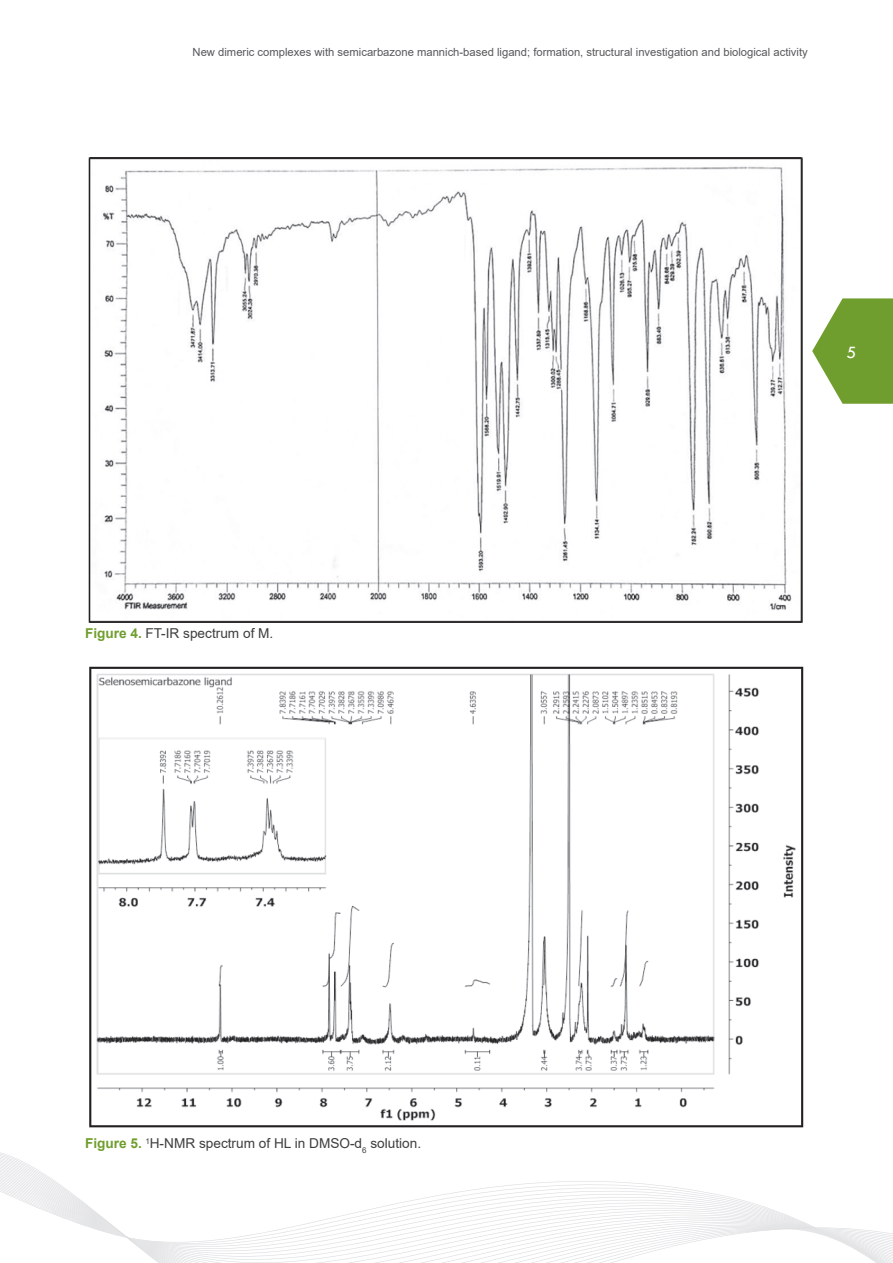
<style>
.page{position:relative;width:893px;height:1263px;background:#fff}
.page>*{position:absolute;margin:0;border:0;box-sizing:border-box;transform-origin:0 0}
.t1{font:18px "Tw Cen";color:#fff}
.t2{font:13.65px "Arial";color:#3e3e3f}
.t3{font:11.25px "Arial";color:#57585a}
.s1{font-weight:700;color:#709e2e}
</style>
<div class="page">
<svg style="left:812px;top:298px;width:81px;height:106px"></svg>
<svg style="left:0;top:1167px;width:893px;height:96px"></svg>
<img style="left:88px;top:157px;width:715px;height:465px">
<img style="left:89px;top:666px;width:715px;height:462px">
<p class="t3" style="left:193px;top:44px;width:617px">New dimeric complexes with semicarbazone mannich-based ligand; formation, structural investigation and biological activity</p>
<p class="t2" style="left:85px;top:624px;width:190px"><span class="s1">Figure 4.</span> FT-IR spectrum of M.</p>
<h1 class="t1" style="left:846px;top:341px;width:11px">5</h1>
<p class="t2" style="left:85px;top:1134px;width:338px"><span class="s1">Figure 5.</span> <sup>1</sup>H-NMR spectrum of HL in DMSO-d<sub>6</sub> solution.</p>
</div>
